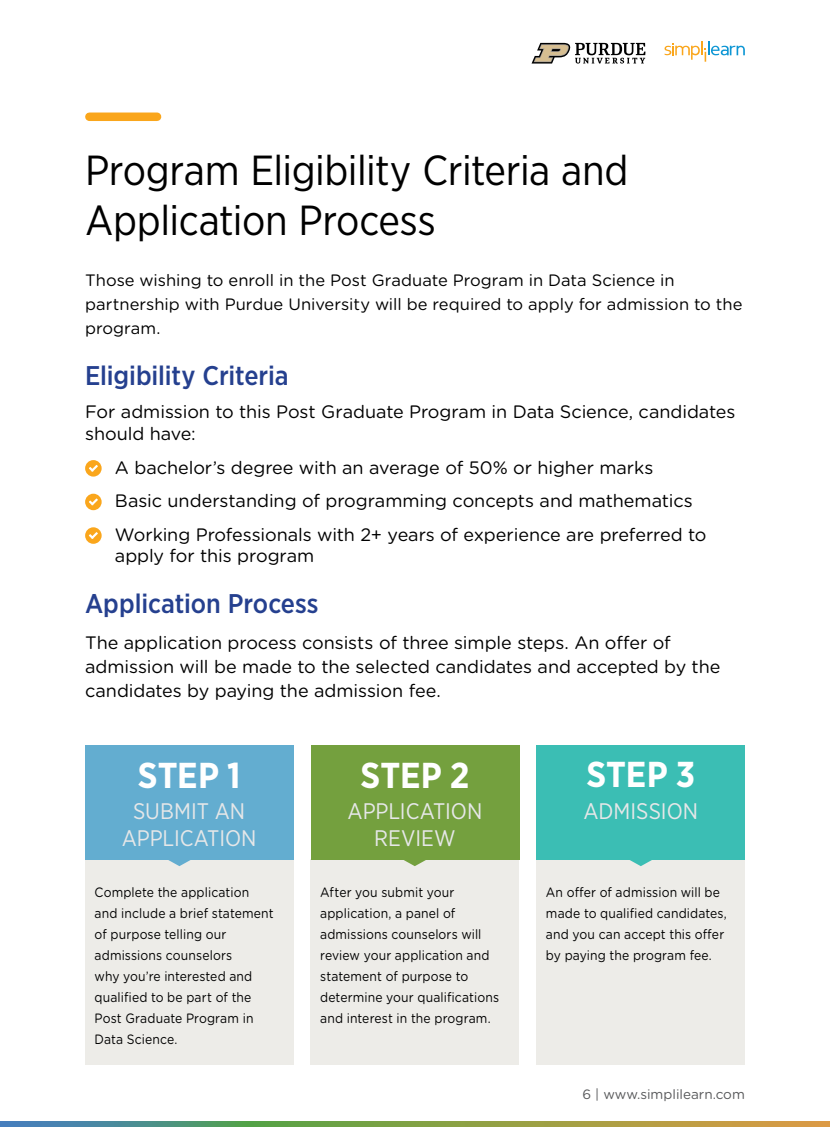
<style>
.page{position:relative;width:830px;height:1127px;background:#fff}
.page>*{position:absolute;margin:0;border:0;box-sizing:border-box;transform-origin:0 0}
.t1{font:42px/50.4px "Gotham Narrow";letter-spacing:-.01em;color:#000}
.t2{font:700 36px "Gotham Narrow";letter-spacing:.005em;color:#fff}
.t3{font:500 27px "Gotham Narrow";letter-spacing:-.005em;color:#25408f}
.t4{font:22.5px/27px "Gotham Narrow";color:#e6e7e8;text-align:center}
.t5{font:18px/33.6px "Gotham Rounded";letter-spacing:-.005em;color:#000}
.t6{font:16.5px/24px "Gotham Rounded";color:#000}
.t7{font:13.5px/21px "Gotham Rounded";letter-spacing:.01em;color:#000;scale:.9 1}
.t8{font:13.5px "Gotham Rounded";color:#58595b}
</style>
<div class="page">
<svg style="left:0;top:1121px;width:829px;height:6px;background:#839a5a"></svg>
<div style="left:89px;top:113px;width:68px;height:8px;background:#faa61c"></div>
<div style="left:85px;top:460px;width:17px;height:17px;background:#faa61c;border-radius:50%"></div>
<svg style="left:89px;top:465px;width:9px;height:7px"></svg>
<div style="left:85px;top:494px;width:17px;height:16px;background:#faa61c;border-radius:50%"></div>
<svg style="left:89px;top:498px;width:9px;height:7px"></svg>
<div style="left:85px;top:527px;width:17px;height:17px;background:#faa61c;border-radius:50%"></div>
<svg style="left:89px;top:532px;width:9px;height:7px"></svg>
<div style="left:85px;top:860px;width:208px;height:205px;background:#edece8"></div>
<div style="left:85px;top:745px;width:208px;height:115px;background:#63add0"></div>
<svg style="left:168px;top:860px;width:23px;height:6px"></svg>
<div style="left:310px;top:860px;width:208px;height:205px;background:#edece8"></div>
<div style="left:311px;top:745px;width:208px;height:115px;background:#74a03e"></div>
<svg style="left:404px;top:860px;width:22px;height:6px"></svg>
<div style="left:536px;top:860px;width:208px;height:205px;background:#edece8"></div>
<div style="left:536px;top:745px;width:208px;height:115px;background:#3bbeb4"></div>
<svg style="left:630px;top:860px;width:22px;height:6px"></svg>
<svg style="left:664px;top:41px;width:80px;height:21px"></svg>
<svg style="left:531px;top:43px;width:114px;height:21px"></svg>
<h1 class="t1" style="left:85px;top:144px;width:544px">Program Eligibility Criteria and<br>Application Process</h1>
<p class="t6" style="left:85px;top:267px;width:658px">Those wishing to enroll in the Post Graduate Program in Data Science in partnership with Purdue University will be required to apply for admission to the program.</p>
<h3 class="t3" style="left:85px;top:358px;width:205px">Eligibility Criteria</h3>
<h3 class="t5" style="left:85px;top:400px;width:651px;line-height:21.6px">For admission to this Post Graduate Program in Data Science, candidates should have:</h3>
<h3 class="t5" style="left:115px;top:450px;width:592px">A bachelor’s degree with an average of 50% or higher marks<br>Basic understanding of programming concepts and mathematics<br>Working Professionals with 2+ years of experience are preferred to</h3>
<h3 class="t5" style="left:115px;top:538px;width:201px">apply for this program</h3>
<h3 class="t3" style="left:85px;top:587px;width:235px">Application Process</h3>
<h3 class="t5" style="left:85px;top:630px;width:636px;line-height:24px">The application process consists of three simple steps. An offer of admission will be made to the selected candidates and accepted by the candidates by paying the admission fee.</h3>
<h2 class="t2" style="left:138px;top:752px;width:104px">STEP 1</h2>
<h3 class="t4" style="left:122px;top:797px;width:136px">SUBMIT AN<br>APPLICATION</h3>
<p class="t7" style="left:94px;top:881px;width:200px">Complete the application and include a brief statement of purpose telling our admissions counselors<br>why you’re interested and qualified to be part of the<br>Post Graduate Program in<br>Data Science.</p>
<h2 class="t2" style="left:360px;top:752px;width:110px">STEP 2</h2>
<h3 class="t4" style="left:347px;top:797px;width:136px">APPLICATION<br>REVIEW</h3>
<p class="t7" style="left:320px;top:881px;width:200px">After you submit your application, a panel of admissions counselors will review your application and statement of purpose to determine your qualifications and interest in the program.</p>
<h2 class="t2" style="left:586px;top:751px;width:110px">STEP 3</h2>
<h3 class="t4" style="left:583px;top:796px;width:116px">ADMISSION</h3>
<p class="t7" style="left:545px;top:881px;width:202px">An offer of admission will be made to qualified candidates, and you can accept this offer by paying the program fee.</p>
<p class="t8" style="left:582px;top:1085px;width:164px">6 | www.simplilearn.com</p>
</div>
